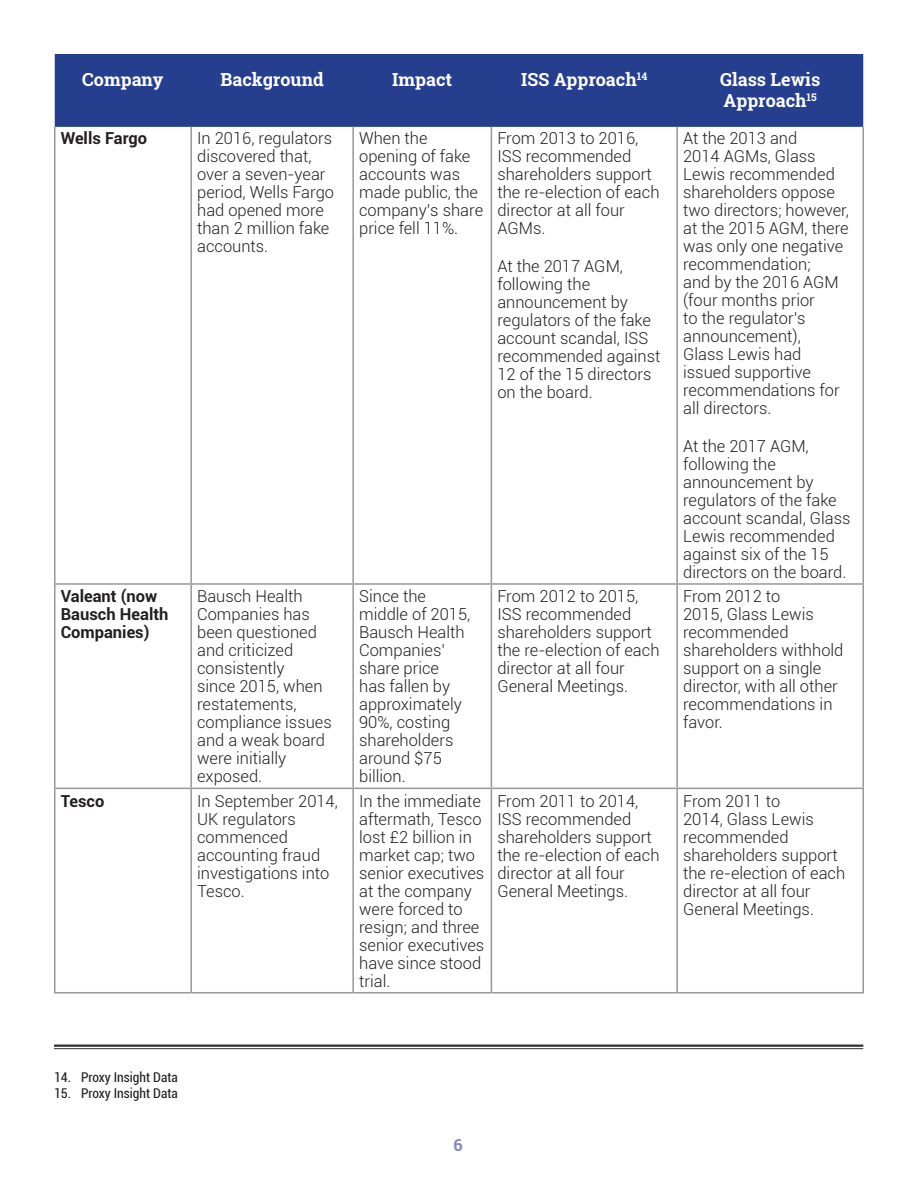
<style>
.page{position:relative;width:918px;height:1188px;background:#fff}
.page>*{position:absolute;margin:0;border:0;box-sizing:border-box;transform-origin:0 0}
.body{font:700 18px/21px "Roboto Slab";color:#fff}
.body-2{font:300 16.5px/18px "Roboto";color:#231f20}
.body-3{font:700 16.5px/18px "Roboto";color:#231f20}
.t1{font:700 16.5px "Roboto Slab";color:#8688ba}
.foot_note_text{font:condensed 13.5px "Roboto";color:#231f20}
</style>
<div class="page">
<div style="left:55px;top:54px;width:808px;height:73px;background:#253f8e"></div>
<hr style="left:54px;top:127px;width:2px;height:456px;background:#989898">
<hr style="left:190px;top:127px;width:2px;height:456px;background:#989898">
<hr style="left:352px;top:127px;width:2px;height:456px;background:#989898">
<hr style="left:491px;top:127px;width:1px;height:456px;background:#989898">
<hr style="left:676px;top:127px;width:2px;height:456px;background:#989898">
<hr style="left:862px;top:127px;width:2px;height:456px;background:#989898">
<hr style="left:54px;top:583px;width:137px;height:2px;background:#989898">
<hr style="left:54px;top:585px;width:2px;height:203px;background:#989898">
<hr style="left:191px;top:583px;width:162px;height:2px;background:#989898">
<hr style="left:190px;top:585px;width:2px;height:203px;background:#989898">
<hr style="left:353px;top:583px;width:138px;height:2px;background:#989898">
<hr style="left:352px;top:585px;width:2px;height:203px;background:#989898">
<hr style="left:491px;top:583px;width:186px;height:2px;background:#989898">
<hr style="left:491px;top:585px;width:1px;height:203px;background:#989898">
<hr style="left:677px;top:583px;width:187px;height:2px;background:#989898">
<hr style="left:676px;top:585px;width:2px;height:203px;background:#989898">
<hr style="left:862px;top:585px;width:2px;height:203px;background:#989898">
<hr style="left:54px;top:788px;width:137px;height:1px;background:#989898">
<hr style="left:54px;top:789px;width:2px;height:203px;background:#989898">
<hr style="left:191px;top:788px;width:162px;height:1px;background:#989898">
<hr style="left:190px;top:789px;width:2px;height:203px;background:#989898">
<hr style="left:353px;top:788px;width:138px;height:1px;background:#989898">
<hr style="left:352px;top:789px;width:2px;height:203px;background:#989898">
<hr style="left:491px;top:788px;width:186px;height:1px;background:#989898">
<hr style="left:491px;top:789px;width:1px;height:203px;background:#989898">
<hr style="left:677px;top:788px;width:187px;height:1px;background:#989898">
<hr style="left:676px;top:789px;width:2px;height:203px;background:#989898">
<hr style="left:862px;top:789px;width:2px;height:203px;background:#989898">
<hr style="left:54px;top:992px;width:137px;height:1px;background:#989898">
<hr style="left:191px;top:992px;width:162px;height:1px;background:#989898">
<hr style="left:353px;top:992px;width:138px;height:1px;background:#989898">
<hr style="left:491px;top:992px;width:186px;height:1px;background:#989898">
<hr style="left:677px;top:992px;width:187px;height:1px;background:#989898">
<hr style="left:54px;top:1045px;width:809px;height:2px;background:#323232">
<hr style="left:54px;top:1048px;width:809px;height:1px;background:#323232">
<p class="body" style="left:82px;top:69px;width:83px">Company</p>
<p class="body" style="left:221px;top:69px;width:105px">Background</p>
<p class="body" style="left:392px;top:69px;width:61px">Impact</p>
<p class="body" style="left:521px;top:69px;width:128px">ISS Approach<sup>14</sup></p>
<p class="body" style="left:720px;top:69px;width:102px">Glass Lewis<br>Approach<sup>15</sup></p>
<p class="body-3" style="left:61px;top:129px;width:88px">Wells Fargo</p>
<p class="body-2" style="left:197px;top:129px;width:138px">In 2016, regulators discovered that, over a seven-year period, Wells Fargo had opened more than 2 million fake accounts.</p>
<p class="body-2" style="left:359px;top:129px;width:126px">When the opening of fake accounts was made public, the company’s share price fell 11%.</p>
<p class="body-2" style="left:497px;top:129px;width:164px">From 2013 to 2016,<br>ISS recommended shareholders support the re-election of each director at all four<br>AGMs.</p>
<p class="body-2" style="left:497px;top:257px;width:165px">At the 2017 AGM, following the announcement by regulators of the fake account scandal, ISS recommended against<br>12 of the 15 directors on the board.</p>
<p class="body-2" style="left:683px;top:129px;width:167px">At the 2013 and<br>2014 AGMs, Glass<br>Lewis recommended shareholders oppose two directors; however, at the 2015 AGM, there was only one negative recommendation;<br>and by the 2016 AGM (four months prior<br>to the regulator’s announcement),<br>Glass Lewis had issued supportive recommendations for all directors.</p>
<p class="body-2" style="left:683px;top:437px;width:169px">At the 2017 AGM, following the announcement by regulators of the fake account scandal, Glass<br>Lewis recommended against six of the 15 directors on the board.</p>
<p class="body-3" style="left:61px;top:587px;width:109px">Valeant (now<br>Bausch Health<br>Companies)</p>
<p class="body-2" style="left:197px;top:587px;width:136px">Bausch Health<br>Companies has been questioned and criticized consistently<br>since 2015, when restatements, compliance issues and a weak board were initially exposed.</p>
<p class="body-2" style="left:359px;top:587px;width:113px">Since the middle of 2015,<br>Bausch Health<br>Companies’ share price<br>has fallen by approximately<br>90%, costing shareholders around $75 billion.</p>
<p class="body-2" style="left:497px;top:587px;width:164px">From 2012 to 2015,<br>ISS recommended shareholders support the re-election of each director at all four<br>General Meetings.</p>
<p class="body-2" style="left:683px;top:587px;width:162px">From 2012 to<br>2015, Glass Lewis recommended shareholders withhold support on a single director, with all other recommendations in favor.</p>
<p class="body-3" style="left:61px;top:791px;width:45px">Tesco</p>
<p class="body-2" style="left:197px;top:791px;width:142px">In September 2014,<br>UK regulators commenced accounting fraud investigations into<br>Tesco.</p>
<p class="body-2" style="left:359px;top:791px;width:127px">In the immediate aftermath, Tesco lost £2 billion in market cap; two senior executives at the company were forced to resign; and three senior executives have since stood trial.</p>
<p class="body-2" style="left:497px;top:791px;width:164px">From 2011 to 2014,<br>ISS recommended shareholders support the re-election of each director at all four<br>General Meetings.</p>
<p class="body-2" style="left:683px;top:791px;width:164px">From 2011 to<br>2014, Glass Lewis recommended shareholders support the re-election of each director at all four<br>General Meetings.</p>
<p class="foot_note_text" style="left:54px;top:1068px;width:125px">14. Proxy Insight Data</p>
<p class="foot_note_text" style="left:54px;top:1084px;width:125px">15. Proxy Insight Data</p>
<p class="t1" style="left:454px;top:1134px;width:11px">6</p>
</div>
